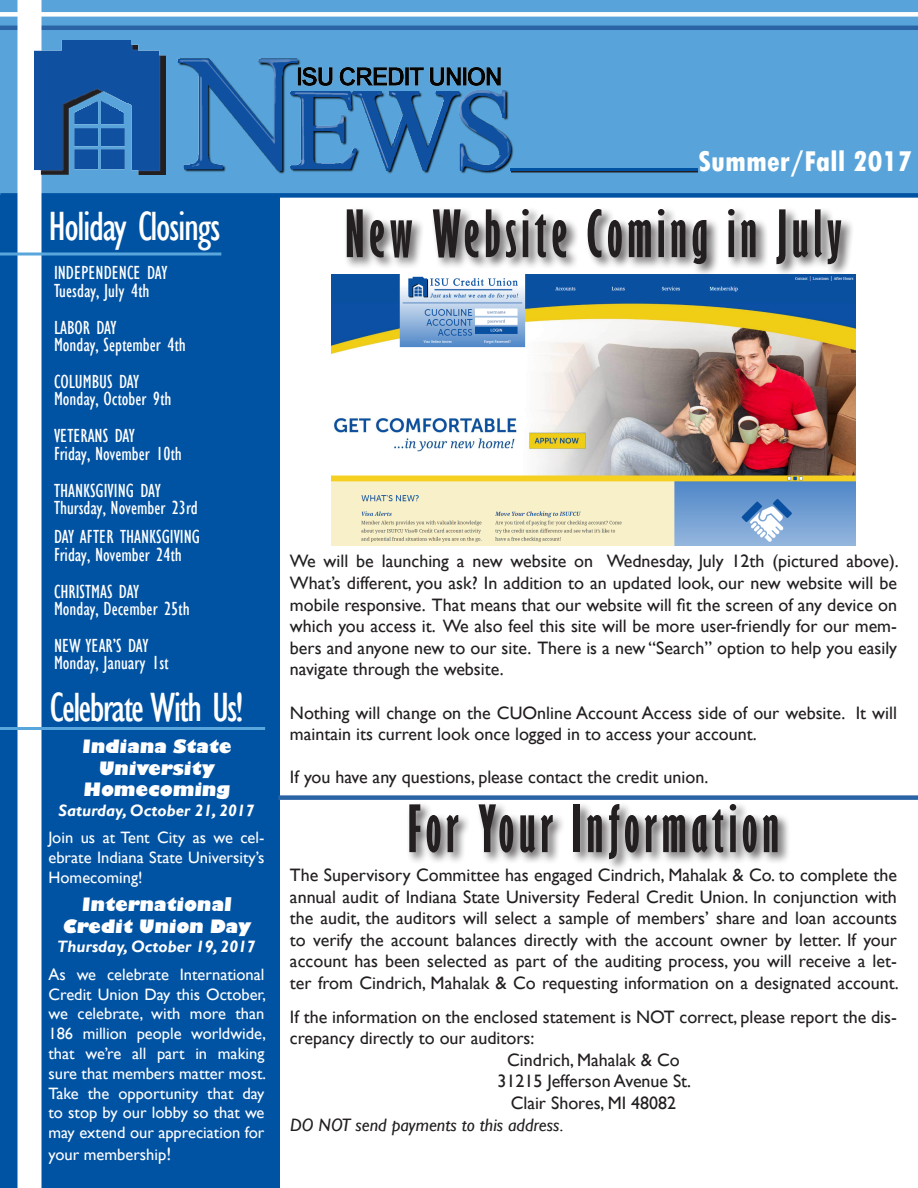
<style>
.page{position:relative;width:918px;height:1188px;background:#fff}
.page>*{position:absolute;margin:0;border:0;box-sizing:border-box;transform-origin:0 0}
.t1{font:700 extra-condensed 60px "Gill Sans";letter-spacing:.08em;color:#231f20}
.t2{font:condensed 42px "Gill Sans";letter-spacing:-.045em;color:#fff}
.t3{font:800 condensed 30px "Tw Cen";color:#fff}
.t4{font:condensed 19.5px "Gill Sans";color:#fff}
.t5{font:18px/21.6px "Gill Sans";color:#231f20;text-align:justify}
.t6{font:800 18px/21.6px "Gill Sans";color:#fff;text-align:center}
.t7{font:italic 18px "Gill Sans";color:#231f20}
.t8{font:16.5px/19.8px "Gill Sans";color:#fff;text-align:justify}
.t9{font:italic 700 16.5px "Gill Sans";color:#fff}
.s1{font-size:18px}
</style>
<div class="page">
<div style="left:0;top:0;width:280px;height:1188px;background:#0052a2"></div>
<div style="left:0;top:0;width:918px;height:195px;background:#58a4da"></div>
<hr style="left:0;top:26px;width:918px;height:4px;background:#2a64a7">
<div style="left:0;top:193px;width:918px;height:5px;background:#0052a2"></div>
<div style="left:18px;top:0;width:24px;height:1188px;background:#fff"></div>
<img style="left:146px;top:58px;width:411px;height:140px">
<hr style="left:511px;top:170px;width:187px;height:2px;background:#231f20">
<img style="left:34px;top:40px;width:132px;height:135px">
<hr style="left:510px;top:168px;width:188px;height:3px;background:#0052a2">
<div style="left:0;top:12px;width:918px;height:5px;background:#fff"></div>
<div style="left:278px;top:795px;width:640px;height:5px;background:#2a64a7"></div>
<hr style="left:0;top:727px;width:265px;height:3px;background:#58a6db">
<div style="left:344px;top:207px;width:511px;height:70px;background:#231f20;opacity:.75"></div>
<div style="left:406px;top:802px;width:385px;height:70px;background:#231f20;opacity:.75"></div>
<hr style="left:0;top:252px;width:221px;height:3px;background:#58a6db">
<img style="left:331px;top:274px;width:525px;height:271px">
<p class="t2" style="left:48px;top:201px;width:174px">Holiday Closings</p>
<p class="t4" style="left:54px;top:262px;width:115px">INDEPENDENCE DAY</p>
<p class="t4" style="left:54px;top:279px;width:97px">Tuesday, July 4th</p>
<p class="t4" style="left:54px;top:316px;width:64px">LABOR DAY</p>
<p class="t4" style="left:54px;top:333px;width:133px">Monday, September 4th</p>
<p class="t4" style="left:54px;top:370px;width:87px">COLUMBUS DAY</p>
<p class="t4" style="left:54px;top:388px;width:119px">Monday, October 9th</p>
<p class="t4" style="left:54px;top:425px;width:82px">VETERANS DAY</p>
<p class="t4" style="left:54px;top:442px;width:129px">Friday, November 10th</p>
<p class="t4" style="left:54px;top:479px;width:108px">THANKSGIVING DAY</p>
<p class="t4" style="left:54px;top:496px;width:145px">Thursday, November 23rd</p>
<p class="t4" style="left:54px;top:526px;width:148px">DAY AFTER THANKSGIVING</p>
<p class="t4" style="left:54px;top:543px;width:129px">Friday, November 24th</p>
<p class="t4" style="left:54px;top:580px;width:87px">CHRISTMAS DAY</p>
<p class="t4" style="left:54px;top:597px;width:137px">Monday, December 25th</p>
<p class="t4" style="left:54px;top:634px;width:96px">NEW YEAR’S DAY</p>
<p class="t4" style="left:54px;top:652px;width:116px">Monday, January 1st</p>
<p class="t2" style="left:50px;top:683px;width:195px">Celebrate With Us!</p>
<p class="t6" style="left:82px;top:737px;width:153px">Indiana State<br>University<br>Homecoming</p>
<p class="t9" style="left:59px;top:801px;width:197px">Saturday, October 21, 2017</p>
<p class="t8" style="left:48px;top:828px;width:218px">Join us at Tent City as we cel&shy;ebrate Indiana State University’s Homecoming!</p>
<p class="t6" style="left:82px;top:895px;width:153px">International</p>
<p class="t6" style="left:62px;top:917px;width:192px">Credit Union Day</p>
<p class="t9" style="left:57px;top:937px;width:200px">Thursday, October 19, 2017</p>
<p class="t8" style="left:48px;top:965px;width:219px">As we celebrate International Credit Union Day this October, we celebrate, with more than 186 million people worldwide, that we’re all part in making sure that members matter most.<br>Take the opportunity that day to stop by our lobby so that we may extend our appreciation for</p>
<p class="t8" style="left:48px;top:1145px;width:124px">your membership<span class="s1">!</span></p>
<p class="t3" style="left:698px;top:144px;width:215px">Summer/Fall 2017</p>
<p class="t1" style="left:345px;top:197px;width:498px">New Website Coming in July</p>
<p class="t5" style="left:290px;top:551px;width:610px">We will be launching a new website on Wednesday, July 12th (pictured above).<br>What’s different, you ask? In addition to an updated look, our new website will be mobile responsive. That means that our website will fit the screen of any device on which you access it. We also feel this site will be more user-friendly for our mem&shy;bers and anyone new to our site. There is a new “Search” option to help you easily navigate through the website.</p>
<p class="t5" style="left:290px;top:702px;width:609px">Nothing will change on the CUOnline Account Access side of our website. It will maintain its current look once logged in to access your account.</p>
<p class="t5" style="left:290px;top:767px;width:420px">If you have any questions, please contact the credit union.</p>
<p class="t1" style="left:408px;top:792px;width:373px">For Your Information</p>
<p class="t5" style="left:290px;top:865px;width:610px">The Supervisory Committee has engaged Cindrich, Mahalak &amp; Co. to complete the annual audit of Indiana State University Federal Credit Union. In conjunction with the audit, the auditors will select a sample of members’ share and loan accounts to verify the account balances directly with the account owner by letter. If your account has been selected as part of the auditing process, you will receive a let&shy;ter from Cindrich, Mahalak &amp; Co requesting information on a designated account.</p>
<p class="t5" style="left:290px;top:1006px;width:608px">If the information on the enclosed statement is NOT correct, please report the dis&shy;crepancy directly to our auditors:</p>
<p class="t5" style="left:507px;top:1049px;width:174px">Cindrich, Mahalak &amp; Co</p>
<p class="t5" style="left:498px;top:1071px;width:195px">31215 Jefferson Avenue St.</p>
<p class="t5" style="left:511px;top:1093px;width:167px">Clair Shores, MI 48082</p>
<p class="t7" style="left:290px;top:1114px;width:275px">DO NOT send payments to this address.</p>
</div>
